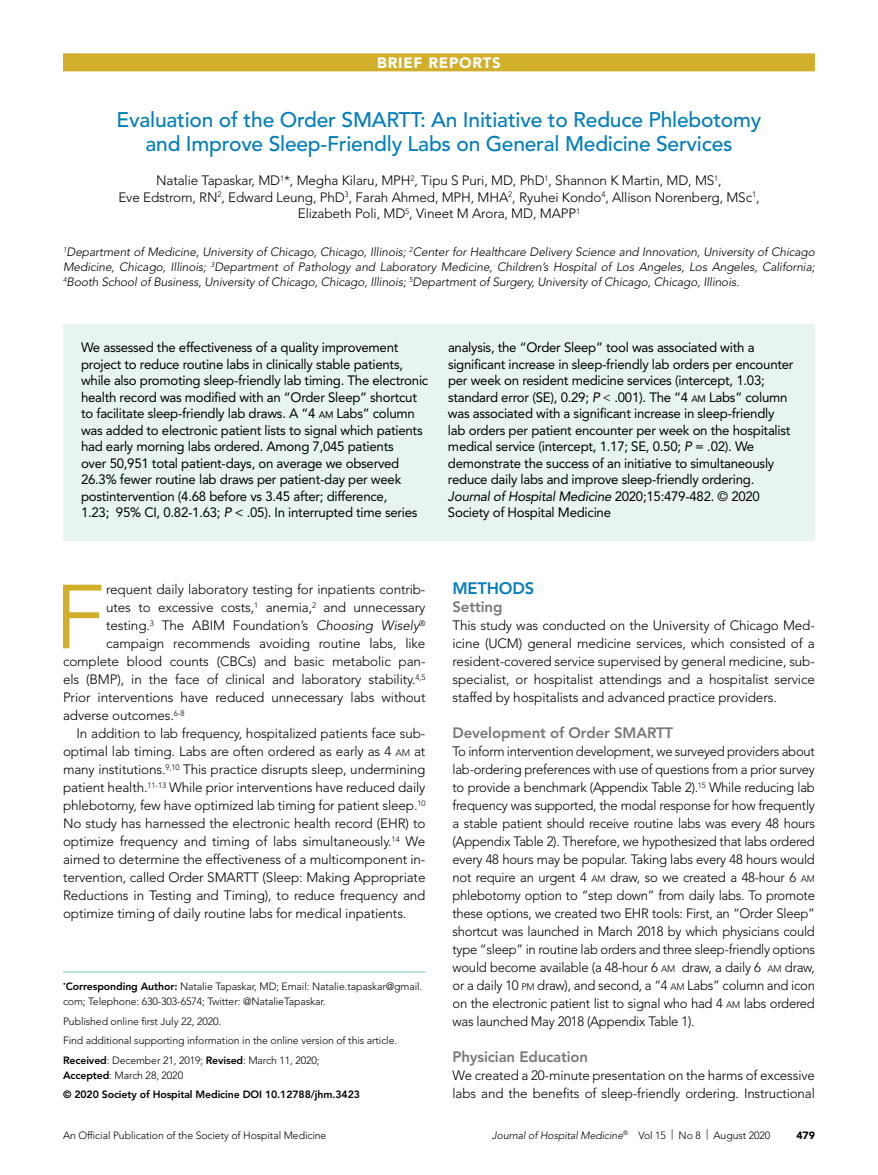
<style>
.page{position:relative;width:878px;height:1175px;background:#fff}
.page>*{position:absolute;margin:0;border:0;box-sizing:border-box;transform-origin:0 0}
.t1{font:89.7px "Avenir LT Std";color:#d2af2b}
.t2{font:500 21px/24px "Avenir LT Std";letter-spacing:-.01em;color:#007dbb;text-align:center}
.t3{font:800 16.5px "Avenir LT Std";letter-spacing:-.01em;color:#007dbb}
.t4{font:800 15px "Avenir LT Std";letter-spacing:-.01em;color:#77787b}
.t5{font:900 15px "Avenir LT Std";letter-spacing:.05em;color:#fff}
.t6{font:300 13.5px/18px "Avenir LT Std";letter-spacing:-.01em;color:#000;text-align:justify}
.t7{font:13.5px/16.5px "Avenir LT Std";letter-spacing:-.02em;color:#000}
.t8{font:italic 300 12px/15px "Avenir LT Std";letter-spacing:-.01em;color:#000;text-align:justify}
.t9{font:300 10.5px/19.5px "Avenir LT Std";letter-spacing:-.01em;color:#000}
.t10{font:800 10.5px/19.5px "Avenir LT Std";letter-spacing:-.01em;color:#000}
.t11{font:italic 300 10.5px "Avenir LT Std";letter-spacing:-.01em;color:#000}
.t12{font:900 10.5px "Avenir LT Std";color:#000}
.s1{font-size:9.45px}
.s2{font-style:italic}
.s3{font-family:"Goudy Std"}
.s4{font-weight:800}
.s5{font-weight:300}
.s6{font-style:normal}
</style>
<div class="page">
<div style="left:63px;top:53px;width:751px;height:18px;background:#d2af2b"></div>
<hr style="left:63px;top:971px;width:362px;height:1px;background:#73c8af">
<div style="left:63px;top:324px;width:751px;height:216px;background:#e8f5ef"></div>
<p class="t5" style="left:377px;top:54px;width:125px">BRIEF REPORTS</p>
<h2 class="t2" style="left:116px;top:108px;width:646px">Evaluation of the Order SMARTT: An Initiative to Reduce Phlebotomy and Improve Sleep-Friendly Labs on General Medicine Services</h2>
<p class="t6" style="left:118px;top:172px;width:642px;line-height:16.5px;text-align:center">Natalie Tapaskar, MD<sup>1</sup>*, Megha Kilaru, MPH<sup>2</sup>, Tipu S Puri, MD, PhD<sup>1</sup>, Shannon K Martin, MD, MS<sup>1</sup>,<br>Eve Edstrom, RN<sup>2</sup>, Edward Leung, PhD<sup>3</sup>, Farah Ahmed, MPH, MHA<sup>2</sup>, Ryuhei Kondo<sup>4</sup>, Allison Norenberg, MSc<sup>1</sup>,<br>Elizabeth Poli, MD<sup>5</sup>, Vineet M Arora, MD, MAPP<sup>1</sup></p>
<p class="t8" style="left:63px;top:244px;width:753px"><sup>1</sup>Department of Medicine, University of Chicago, Chicago, Illinois; <sup>2</sup>Center for Healthcare Delivery Science and Innovation, University of Chicago Medicine, Chicago, Illinois; <sup>3</sup>Department of Pathology and Laboratory Medicine, Children’s Hospital of Los Angeles, Los Angeles, California; <sup>4</sup>Booth School of Business, University of Chicago, Chicago, Illinois; <sup>5</sup>Department of Surgery, University of Chicago, Chicago, Illinois.</p>
<p class="t7" style="left:81px;top:339px;width:349px">We assessed the effectiveness of a quality improvement project to reduce routine labs in clinically stable patients, while also promoting sleep-friendly lab timing. The electronic health record was modified with an “Order Sleep” shortcut to facilitate sleep-friendly lab draws. A “4 <span class="s1">AM</span> Labs” column was added to electronic patient lists to signal which patients had early morning labs ordered. Among 7,045 patients<br>over 50,951 total patient-days, on average we observed 26.3% fewer routine lab draws per patient-day per week postintervention (4.68 before vs 3.45 after; difference,<br>1.23; 95% CI, 0.82-1.63; <span class="s2">P</span> &lt; .05). In interrupted time series</p>
<p class="t7" style="left:448px;top:339px;width:347px">analysis, the “Order Sleep” tool was associated with a significant increase in sleep-friendly lab orders per encounter per week on resident medicine services (intercept, 1.03; standard error (SE), 0.29; <span class="s2">P</span> <span class="s3">&lt;</span> .001). The “4 <span class="s1">AM</span> Labs” column was associated with a significant increase in sleep-friendly lab orders per patient encounter per week on the hospitalist medical service (intercept, 1.17; SE, 0.50; <span class="s2">P</span> = .02). We demonstrate the success of an initiative to simultaneously reduce daily labs and improve sleep-friendly ordering.<br><span class="s2">Journal of Hospital Medicine</span> 2020;15:479-482. © 2020<br>Society of Hospital Medicine</p>
<h1 class="t1" style="left:54px;top:565px;width:51px">F</h1>
<p class="t6" style="left:106px;top:580px;width:321px">requent daily laboratory testing for inpatients contrib-</p>
<p class="t6" style="left:106px;top:598px;width:321px">utes to excessive costs,<sup>1</sup> anemia,<sup>2</sup> and unnecessary</p>
<p class="t6" style="left:106px;top:616px;width:321px">testing.<sup>3</sup> The ABIM Foundation’s <span class="s2">Choosing Wisely</span><sup>®</sup></p>
<p class="t6" style="left:106px;top:634px;width:321px">campaign recommends avoiding routine labs, like</p>
<p class="t6" style="left:63px;top:652px;width:364px">complete blood counts (CBCs) and basic metabolic pan-</p>
<p class="t6" style="left:63px;top:670px;width:364px">els (BMP), in the face of clinical and laboratory stability.<sup>4,5</sup></p>
<p class="t6" style="left:63px;top:688px;width:364px">Prior interventions have reduced unnecessary labs without</p>
<p class="t6" style="left:63px;top:706px;width:123px">adverse outcomes.<sup>6-8</sup></p>
<p class="t6" style="left:76px;top:724px;width:350px">In addition to lab frequency, hospitalized patients face sub-</p>
<p class="t6" style="left:63px;top:742px;width:364px">optimal lab timing. Labs are often ordered as early as 4 <span class="s1">AM</span> at</p>
<p class="t6" style="left:63px;top:760px;width:364px">many institutions.<sup>9,10</sup> This practice disrupts sleep, undermining</p>
<p class="t6" style="left:63px;top:778px;width:364px">patient health.<sup>11-13</sup> While prior interventions have reduced daily</p>
<p class="t6" style="left:63px;top:796px;width:364px">phlebotomy, few have optimized lab timing for patient sleep.<sup>10</sup></p>
<p class="t6" style="left:63px;top:814px;width:364px">No study has harnessed the electronic health record (EHR) to</p>
<p class="t6" style="left:63px;top:832px;width:364px">optimize frequency and timing of labs simultaneously.<sup>14</sup> We</p>
<p class="t6" style="left:63px;top:850px;width:364px">aimed to determine the effectiveness of a multicomponent in-</p>
<p class="t6" style="left:63px;top:868px;width:364px">tervention, called Order SMARTT (Sleep: Making Appropriate</p>
<p class="t6" style="left:63px;top:886px;width:364px">Reductions in Testing and Timing), to reduce frequency and</p>
<p class="t6" style="left:63px;top:904px;width:345px">optimize timing of daily routine labs for medical inpatients.</p>
<p class="t9" style="left:63px;top:979px;width:361px;line-height:15px"><sup>*</sup><span class="s4">Corresponding Author:</span> Natalie Tapaskar, MD; Email: Natalie.tapaskar@gmail. com; Telephone: 630-303-6574; Twitter: @NatalieTapaskar.</p>
<p class="t9" style="left:63px;top:1011px;width:335px">Published online first July 22, 2020.<br>Find additional supporting information in the online version of this article.<br><span class="s4">Received</span>: December 21, 2019; <span class="s4">Revised</span>: March 11, 2020;</p>
<p class="t10" style="left:63px;top:1065px;width:298px">Accepted<span class="s5">: March 28, 2020<br></span>© 2020 Society of Hospital Medicine DOI 10.12788/jhm.3423</p>
<p class="t3" style="left:452px;top:579px;width:83px">METHODS</p>
<p class="t4" style="left:452px;top:598px;width:51px">Setting</p>
<p class="t6" style="left:452px;top:616px;width:364px">This study was conducted on the University of Chicago Med&shy;icine (UCM) general medicine services, which consisted of a resident-covered service supervised by general medicine, sub&shy;specialist, or hospitalist attendings and a hospitalist service staffed by hospitalists and advanced practice providers.</p>
<p class="t4" style="left:452px;top:724px;width:222px">Development of Order SMARTT</p>
<p class="t6" style="left:452px;top:742px;width:364px">To inform intervention development, we surveyed providers about lab-ordering preferences with use of questions from a prior survey to provide a benchmark (Appendix Table 2).<sup>15</sup> While reducing lab frequency was supported, the modal response for how frequently a stable patient should receive routine labs was every 48 hours (Appendix Table 2). Therefore, we hypothesized that labs ordered every 48 hours may be popular. Taking labs every 48 hours would not require an urgent 4 <span class="s1">AM</span> draw, so we created a 48-hour 6 <span class="s1">AM </span>phlebotomy option to “step down” from daily labs. To promote these options, we created two EHR tools: First, an “Order Sleep” shortcut was launched in March 2018 by which physicians could type “sleep” in routine lab orders and three sleep-friendly options would become available (a 48-hour 6 <span class="s1">AM</span> draw, a daily 6 <span class="s1">AM</span> draw, or a daily 10 <span class="s1">PM</span> draw), and second, a “4 <span class="s1">AM</span> Labs” column and icon on the electronic patient list to signal who had 4 <span class="s1">AM</span> labs ordered was launched May 2018 (Appendix Table 1).</p>
<p class="t4" style="left:452px;top:1048px;width:137px">Physician Education</p>
<p class="t6" style="left:452px;top:1066px;width:364px">We created a 20-minute presentation on the harms of excessive labs and the benefits of sleep-friendly ordering. Instructional</p>
<p class="t9" style="left:63px;top:1125px;width:265px">An Official Publication of the Society of Hospital Medicine</p>
<p class="t11" style="left:492px;top:1129px;width:280px">Journal of Hospital Medicine<sup>®</sup> <span class="s6">Vol 15 | No 8 | August 2020</span></p>
<p class="t12" style="left:796px;top:1128px;width:20px">479</p>
</div>
